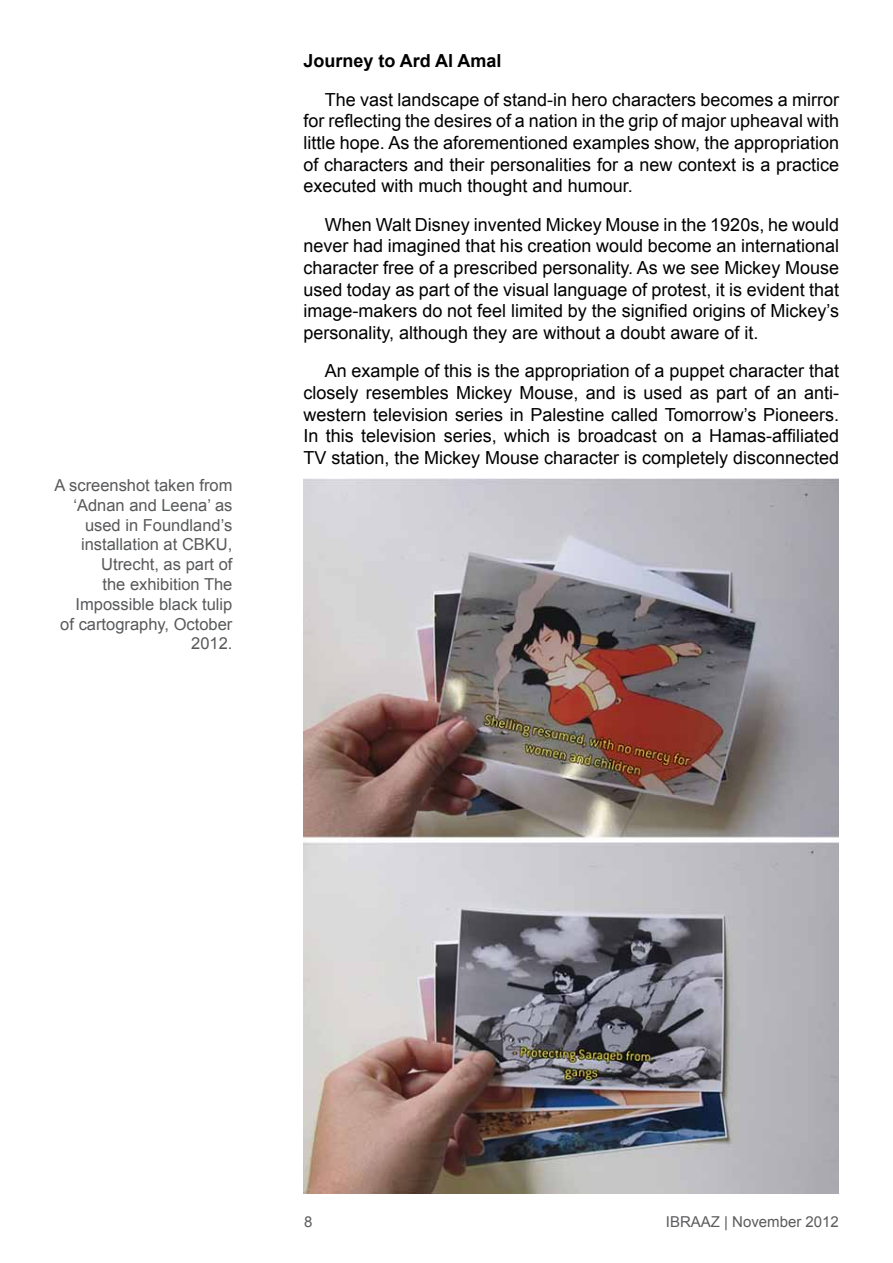
<style>
.page{position:relative;width:893px;height:1263px;background:#fff}
.page>*{position:absolute;margin:0;border:0;box-sizing:border-box;transform-origin:0 0}
.t1{font:18px/21.6px "Arial";color:#000;text-align:justify}
.t2{font:700 18px "Arial";color:#000}
.t3{font:16.5px/19.8px "Arial";color:#58595b;text-align:right}
.t4{font:15px "Arial";color:#5a5b5d}
</style>
<div class="page">
<img style="left:304px;top:479px;width:535px;height:714px">
<p class="t3" style="left:55px;top:475px;width:179px">A screenshot taken from ‘Adnan and Leena’ as used in Foundland’s installation at CBKU,<br>Utrecht, as part of<br>the exhibition The<br>Impossible black tulip<br>of cartography, October<br>2012.</p>
<p class="t2" style="left:303px;top:51px;width:200px">Journey to Ard Al Amal</p>
<p class="t1" style="left:303px;top:89px;width:537px;text-indent:21px">The vast landscape of stand-in hero characters becomes a mirror for reflecting the desires of a nation in the grip of major upheaval with little hope. As the aforementioned examples show, the appropriation of characters and their personalities for a new context is a practice executed with much thought and humour.</p>
<p class="t1" style="left:303px;top:214px;width:537px;text-indent:21px">When Walt Disney invented Mickey Mouse in the 1920s, he would never had imagined that his creation would become an international character free of a prescribed personality. As we see Mickey Mouse used today as part of the visual language of protest, it is evident that image-makers do not feel limited by the signified origins of Mickey’s personality, although they are without a doubt aware of it.</p>
<p class="t1" style="left:303px;top:360px;width:537px;text-indent:21px">An example of this is the appropriation of a puppet character that closely resembles Mickey Mouse, and is used as part of an anti&shy;western television series in Palestine called Tomorrow’s Pioneers.<br>In this television series, which is broadcast on a Hamas-affiliated TV station, the Mickey Mouse character is completely disconnected</p>
<p class="t4" style="left:304px;top:1213px;width:10px">8</p>
<p class="t4" style="left:666px;top:1213px;width:175px">IBRAAZ | November 2012</p>
</div>
